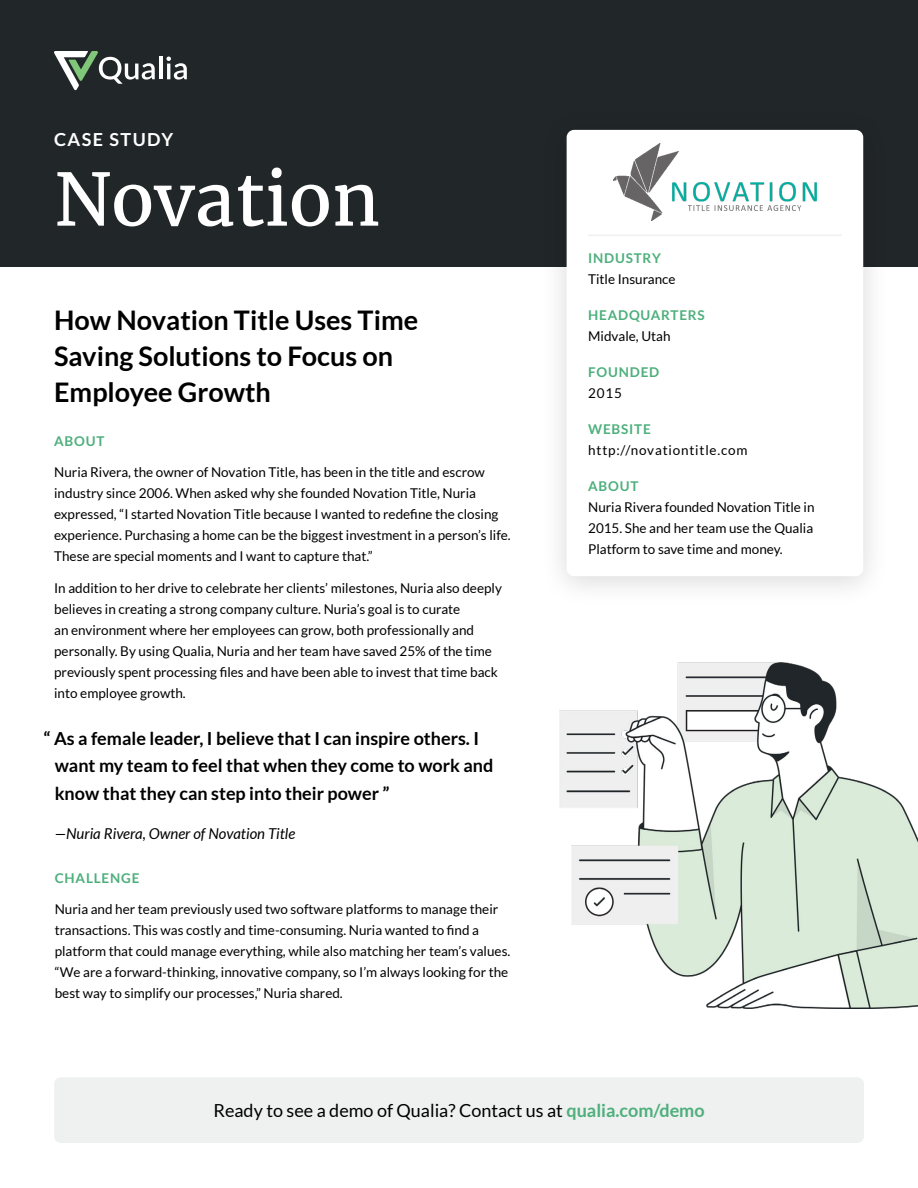
<style>
.page{position:relative;width:918px;height:1188px;background:#fff}
.page>*{position:absolute;margin:0;border:0;box-sizing:border-box;transform-origin:0 0}
.t1{font:72px "Merriweather";color:#fff}
.t2{font:700 27px/36px "Lato";color:#000}
.t3{font:700 18px/27.8px "Lato";color:#000}
.t4{font:18px "Lato";color:#000}
.t5{font:700 18px "Lato";letter-spacing:.08em;color:#fff}
.t6{font:italic 15px "Lato";color:#000}
.t7{font:13.5px/21px "Lato";color:#000}
.t8{font:13.5px/21px "Lato";color:#000101}
.t9{font:700 13.5px "Lato";letter-spacing:.06em;color:#4daf7c}
.t10{font:13.5px "Lato";letter-spacing:.06em;color:#000}
.s1{font-weight:700;color:#4daf7c}
</style>
<div class="page">
<div style="left:0;top:0;width:918px;height:267px;background:#212629"></div>
<div style="left:540px;top:108px;width:350px;height:500px;background:#000;opacity:.15"></div>
<div style="left:567px;top:130px;width:296px;height:446px;background:#fff;border-radius:8px"></div>
<svg style="left:54px;top:51px;width:101px;height:39px"></svg>
<hr style="left:159px;top:56px;width:3px;height:23px;background:#fff">
<svg style="left:166px;top:57px;width:21px;height:23px"></svg>
<hr style="left:588px;top:235px;width:254px;height:1px;background:#eff0f0">
<img style="left:560px;top:662px;width:358px;height:346px">
<div style="left:54px;top:1077px;width:810px;height:66px;background:#eff0f0;border-radius:7px"></div>
<img style="left:614px;top:144px;width:202px;height:76px">
<h3 class="t5" style="left:54px;top:129px;width:121px">CASE STUDY</h3>
<h1 class="t1" style="left:54px;top:155px;width:328px">Novation</h1>
<h2 class="t2" style="left:54px;top:302px;width:366px">How Novation Title Uses Time<br>Saving Solutions to Focus on<br>Employee Growth</h2>
<p class="t9" style="left:54px;top:433px;width:52px">ABOUT</p>
<p class="t7" style="left:54px;top:462px;width:458px">Nuria Rivera, the owner of Novation Title, has been in the title and escrow industry since 2006. When asked why she founded Novation Title, Nuria expressed, “I started Novation Title because I wanted to redefine the closing experience. Purchasing a home can be the biggest investment in a person’s life.<br>These are special moments and I want to capture that.”</p>
<p class="t7" style="left:54px;top:577px;width:449px">In addition to her drive to celebrate her clients’ milestones, Nuria also deeply believes in creating a strong company culture. Nuria’s goal is to curate<br>an environment where her employees can grow, both professionally and personally. By using Qualia, Nuria and her team have saved 25% of the time previously spent processing files and have been able to invest that time back into employee growth.</p>
<h3 class="t3" style="left:55px;top:724px;width:440px;text-indent:-11px">“ As a female leader, I believe that I can inspire others. I want my team to feel that when they come to work and know that they can step into their power ”</h3>
<p class="t6" style="left:55px;top:826px;width:242px">—Nuria Rivera, Owner of Novation Title</p>
<p class="t9" style="left:55px;top:870px;width:86px">CHALLENGE</p>
<p class="t8" style="left:55px;top:899px;width:457px">Nuria and her team previously used two software platforms to manage their transactions. This was costly and time-consuming. Nuria wanted to find a platform that could manage everything, while also matching her team’s values. “We are a forward-thinking, innovative company, so I’m always looking for the best way to simplify our processes,” Nuria shared.</p>
<p class="t9" style="left:588px;top:251px;width:74px">INDUSTRY</p>
<p class="t7" style="left:588px;top:269px;width:89px">Title Insurance</p>
<p class="t9" style="left:588px;top:308px;width:118px">HEADQUARTERS</p>
<p class="t7" style="left:588px;top:326px;width:84px">Midvale, Utah</p>
<p class="t9" style="left:588px;top:365px;width:73px">FOUNDED</p>
<p class="t7" style="left:588px;top:383px;width:35px">2015</p>
<p class="t9" style="left:588px;top:422px;width:64px">WEBSITE</p>
<p class="t10" style="left:588px;top:443px;width:161px">http://novationtitle.com</p>
<p class="t9" style="left:588px;top:479px;width:52px">ABOUT</p>
<p class="t7" style="left:588px;top:497px;width:228px;text-align:justify">Nuria Rivera founded Novation Title in 2015. She and her team use the Qualia Platform to save time and money.</p>
<h3 class="t4" style="left:213px;top:1101px;width:493px">Ready to see a demo of Qualia? Contact us at <span class="s1">qualia.com/demo</span></h3>
</div>
